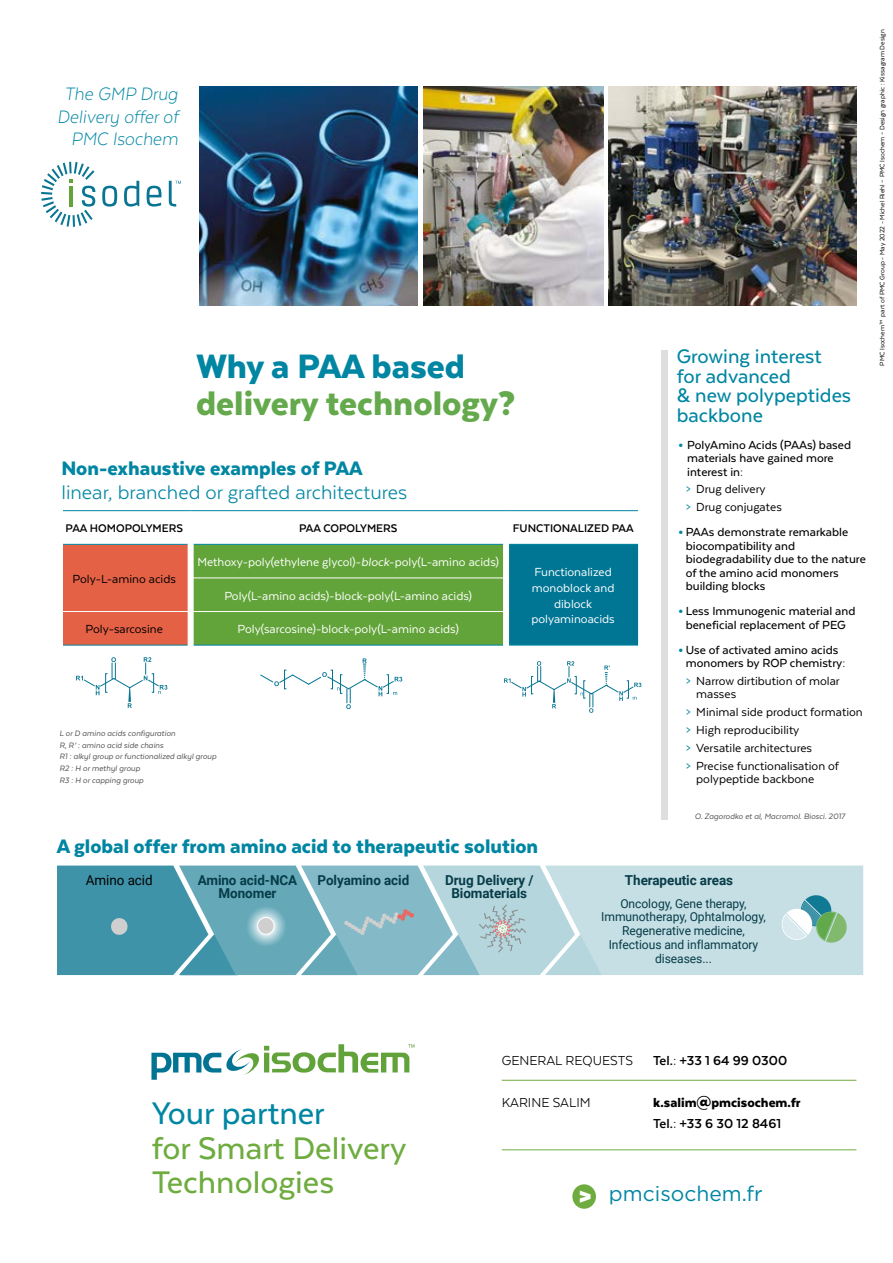
<style>
.page{position:relative;width:893px;height:1263px;background:#fff}
.page>*{position:absolute;margin:0;border:0;box-sizing:border-box;transform-origin:0 0}
.t1{font:900 39px "Texta";color:#64a94b}
.t2{font:900 39px "Texta";color:#0086a2}
.t3{font:500 36px/34.5px "Texta";color:#6fac3f}
.t4{font:500 36px "Texta";color:#0086a2}
.t5{font:900 22.5px "Texta";color:#0086a2}
.t6{font:500 22.5px/19.5px "Texta";color:#0086a2}
.t7{font:22.5px "Texta";color:#0086a2}
.t8{font:21px "Gotham";color:#0086a2}
.t9{font:italic 300 20.7px/22.5px "Texta";color:#0086a2;text-align:right;scale:.95 1}
.t10{font:700 15px "Texta";color:#000}
.t11{font:15px "Texta";color:#000}
.t12{font:900 15px "Texta";color:#000}
.t13{font:700 13.65px/13.6px "Roboto";letter-spacing:-.005em;color:#073c49;text-align:center}
.t14{font:13.65px "Roboto";letter-spacing:-.005em;color:#010203}
.t15{font:500 13.5px/13.5px "Texta";color:#000}
.t16{font:13.5px/17.7px "Texta";color:#000}
.t17{font:13.5px/15.8px "Texta";color:#fff;text-align:center}
.t18{font:700 12.75px "Texta";color:#000}
.t19{font:12.3px/13.6px "Roboto";letter-spacing:-.005em;color:#073c49;text-align:center}
.t20{font:italic 9px/11.7px "Texta";color:#504f4f}
.t21{font:7.5px "Texta";color:#000}
.s1{font-style:italic}
.s2{font-weight:900;font-size:16.5px;color:#0086a2}
.s3{color:#0086a2}
.s4{font-weight:900;color:#fff}
</style>
<div class="page">
<img style="left:199px;top:87px;width:219px;height:218px">
<img style="left:609px;top:87px;width:247px;height:218px">
<div style="left:661px;top:351px;width:6px;height:469px;background:#dedede"></div>
<svg style="left:504px;top:661px;width:137px;height:52px"></svg>
<svg style="left:76px;top:657px;width:91px;height:51px"></svg>
<svg style="left:260px;top:658px;width:142px;height:51px"></svg>
<div style="left:340px;top:674px;width:3px;height:20px;border:1px solid #007492"></div>
<div style="left:386px;top:674px;width:3px;height:20px;border:1px solid #007492"></div>
<div style="left:284px;top:670px;width:3px;height:19px;border:1px solid #007492"></div>
<div style="left:330px;top:670px;width:3px;height:19px;border:1px solid #007492"></div>
<svg style="left:63px;top:545px;width:440px;height:100px;background:#87903e"></svg>
<div style="left:506px;top:544px;width:134px;height:101px;background:#017694"></div>
<hr style="left:58px;top:544px;width:132px;height:1px;background:#0086a2">
<hr style="left:190px;top:544px;width:316px;height:1px;background:#0086a2">
<hr style="left:506px;top:544px;width:135px;height:1px;background:#0086a2">
<hr style="left:58px;top:645px;width:132px;height:1px;background:#0086a2">
<hr style="left:190px;top:645px;width:316px;height:1px;background:#0086a2">
<hr style="left:506px;top:645px;width:135px;height:1px;background:#0086a2">
<hr style="left:191px;top:577px;width:315px;height:1px;background:#fff">
<hr style="left:190px;top:611px;width:316px;height:1px;background:#fff">
<hr style="left:58px;top:611px;width:132px;height:1px;background:#fff">
<hr style="left:57px;top:510px;width:133px;height:1px;background:#0086a2">
<hr style="left:190px;top:510px;width:316px;height:1px;background:#0086a2">
<hr style="left:506px;top:510px;width:135px;height:1px;background:#0086a2">
<div style="left:638px;top:486px;width:6px;height:172px;background:#fff"></div>
<div style="left:503px;top:517px;width:6px;height:155px;background:#fff"></div>
<div style="left:188px;top:517px;width:6px;height:163px;background:#fff"></div>
<div style="left:54px;top:500px;width:9px;height:172px;background:#fff"></div>
<svg style="left:151px;top:1044px;width:263px;height:36px"></svg>
<img style="left:423px;top:87px;width:181px;height:218px">
<svg style="left:41px;top:162px;width:54px;height:65px"></svg>
<svg style="left:102px;top:186px;width:15px;height:21px"></svg>
<svg style="left:124px;top:181px;width:15px;height:26px"></svg>
<svg style="left:147px;top:186px;width:14px;height:21px"></svg>
<svg style="left:169px;top:181px;width:12px;height:26px"></svg>
<hr style="left:502px;top:1080px;width:354px;height:1px;background:#6fac3f">
<hr style="left:502px;top:1149px;width:354px;height:1px;background:#6fac3f">
<div style="left:572px;top:1184px;width:24px;height:25px;background:#6fac3f;border-radius:50%"></div>
<svg style="left:57px;top:865px;width:806px;height:110px;background:#95c3cd"></svg>
<h3 class="t9" style="left:57px;top:83px;width:129px">The GMP Drug<br>Delivery offer of<br>PMC Isochem</h3>
<h1 class="t2" style="left:196px;top:346px;width:271px">Why a PAA based</h1>
<h1 class="t1" style="left:196px;top:383px;width:321px">delivery technology?</h1>
<h3 class="t5" style="left:61px;top:457px;width:303px">Non-exhaustive examples of PAA</h3>
<h3 class="t7" style="left:61px;top:480px;width:347px">linear, branched or grafted architectures</h3>
<p class="t18" style="left:66px;top:522px;width:119px">PAA HOMOPOLYMERS</p>
<p class="t18" style="left:299px;top:522px;width:100px">PAA COPOLYMERS</p>
<p class="t18" style="left:513px;top:522px;width:122px">FUNCTIONALIZED PAA</p>
<p class="t16" style="left:73px;top:570px;width:105px">Poly-L-amino acids</p>
<p class="t17" style="left:197px;top:554px;width:303px">Methoxy-poly(ethylene glycol)-<span class="s1">block</span>-poly(L-amino acids)</p>
<p class="t17" style="left:224px;top:588px;width:249px">Poly(L-amino acids)-block-poly(L-amino acids)</p>
<p class="t16" style="left:86px;top:620px;width:79px">Poly-sarcosine</p>
<p class="t17" style="left:238px;top:621px;width:223px">Poly(sarcosine)-block-poly(L-amino acids)</p>
<p class="t17" style="left:531px;top:564px;width:85px">Functionalized monoblock and diblock polyaminoacids</p>
<p class="t20" style="left:59px;top:727px;width:159px">L or D amino acids configuration<br>R, R’ : amino acid side chains<br>R1 : alkyl group or functionalized alkyl group<br>R2 : H or methyl group<br>R3 : H or capping group</p>
<h3 class="t5" style="left:57px;top:835px;width:483px">A global offer from amino acid to therapeutic solution</h3>
<h3 class="t6" style="left:677px;top:346px;width:176px">Growing interest for advanced<br>&amp; new polypeptides backbone</h3>
<p class="t15" style="left:687px;top:438px;width:165px;text-indent:-9px"><span class="s2">•</span> PolyAmino Acids (PAAs) based materials have gained more interest in:</p>
<p class="t16" style="left:686px;top:480px;width:98px"><span class="s3">&gt;</span> Drug delivery<br><span class="s3">&gt;</span> Drug conjugates</p>
<p class="t15" style="left:686px;top:525px;width:182px;text-indent:-8px"><span class="s2">•</span> PAAs demonstrate remarkable biocompatibility and biodegradability due to the nature of the amino acid monomers building blocks</p>
<p class="t15" style="left:678px;top:604px;width:179px;text-align:center"><span class="s2">•</span> Less Immunogenic material and beneficial replacement of PEG</p>
<p class="t15" style="left:678px;top:643px;width:169px;text-align:center"><span class="s2">•</span>Use of activated amino acids monomers by ROP chemistry:</p>
<p class="t16" style="left:696px;top:674px;width:145px;line-height:13.5px;text-indent:-11px"><span class="s3">&gt;</span> Narrow dirtibution of molar masses</p>
<p class="t16" style="left:686px;top:703px;width:179px"><span class="s3">&gt;</span> Minimal side product formation <span class="s3">&gt;</span> High reproducibility<br><span class="s3">&gt;</span> Versatile architectures<br><span class="s3">&gt;</span> Precise functionalisation of</p>
<p class="t16" style="left:696px;top:770px;width:120px">polypeptide backbone</p>
<p class="t20" style="left:695px;top:810px;width:152px">O. Zagorodko et al, Macromol. Biosci. 2017</p>
<p class="t14" style="left:86px;top:870px;width:68px">Amino acid</p>
<p class="t13" style="left:198px;top:872px;width:101px">Amino acid-NCA</p>
<p class="t13" style="left:318px;top:872px;width:93px">Polyamino acid</p>
<p class="t13" style="left:625px;top:873px;width:110px">Therapeutic areas</p>
<p class="t13" style="left:219px;top:886px;width:59px">Monomer</p>
<p class="t13" style="left:445px;top:872px;width:90px">Drug Delivery /<br>Biomaterials</p>
<p class="t19" style="left:601px;top:896px;width:166px">Oncology, Gene therapy,<br>Immunotherapy, Ophtalmology,<br>Regenerative medicine,<br>Infectious and inflammatory diseases...</p>
<p class="t21" style="left:878px;top:366px;width:338px;rotate:-90deg">PMC Isochem™ part of PMC Group - May 2022 - Michel Riehl – PMC Isochem – Design graphic : Kissagram Design</p>
<h2 class="t4" style="left:152px;top:1095px;width:174px">Your partner</h2>
<h2 class="t3" style="left:152px;top:1130px;width:256px">for Smart Delivery<br>Technologies</h2>
<p class="t11" style="left:502px;top:1053px;width:133px">GENERAL REQUESTS</p>
<p class="t10" style="left:653px;top:1053px;width:135px">Tel.: +33 1 64 99 0300</p>
<p class="t11" style="left:502px;top:1095px;width:90px">KARINE SALIM</p>
<p class="t12" style="left:653px;top:1095px;width:149px">k.salim@pmcisochem.fr</p>
<p class="t10" style="left:653px;top:1116px;width:129px">Tel.: +33 6 30 12 8461</p>
<h3 class="t8" style="left:578px;top:1180px;width:186px"><span class="s4">&gt;</span> pmcisochem.fr</h3>
</div>
